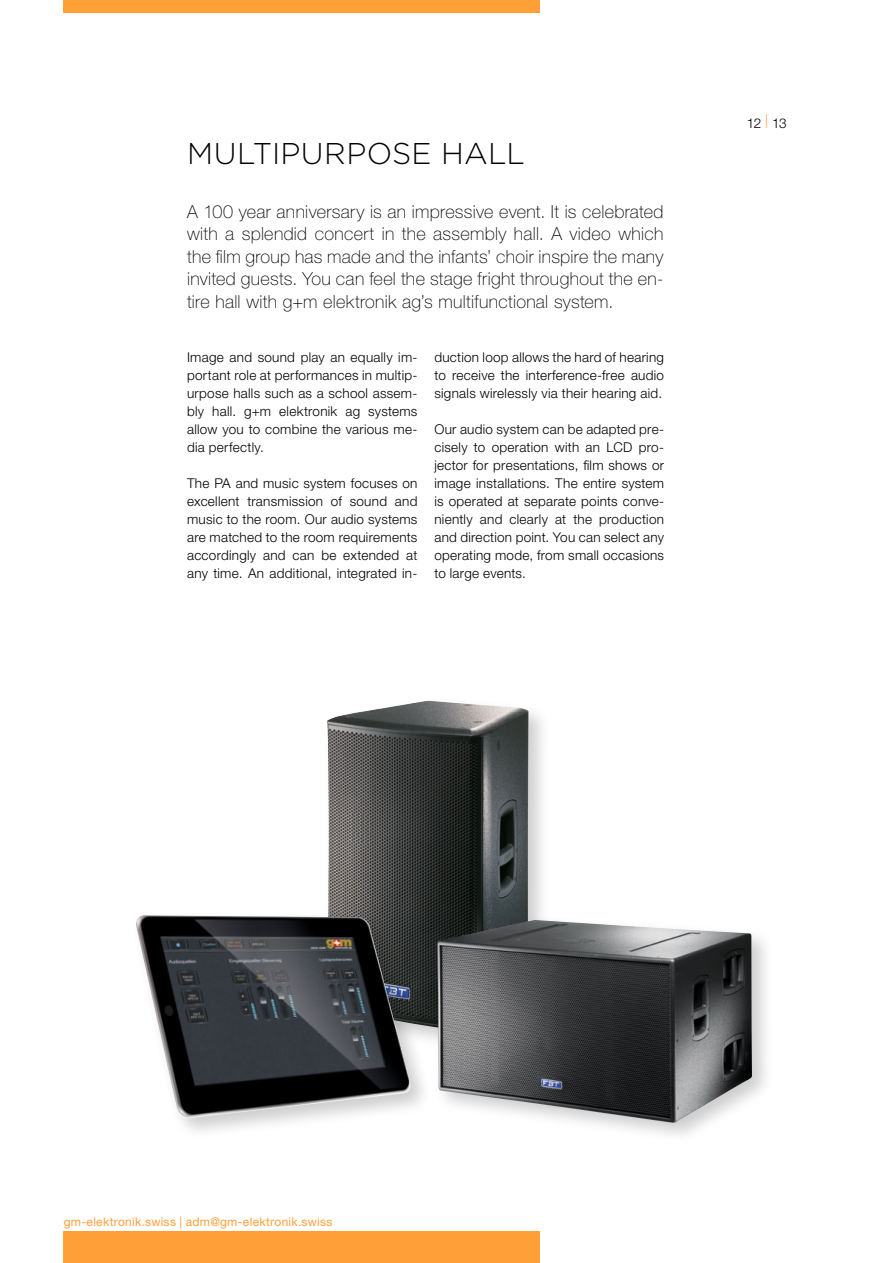
<style>
.page{position:relative;width:893px;height:1263px;background:#fff}
.page>*{position:absolute;margin:0;border:0;box-sizing:border-box;transform-origin:0 0}
.t1{font:300 30px "Gotham";letter-spacing:.01em;color:#000}
.t2{font:100 18px/22.5px "Helvetica Neue LT";letter-spacing:.015em;color:#000;text-align:justify}
.t3{font:300 13.5px/18px "Helvetica Neue LT";letter-spacing:.02em;color:#000;text-align:justify}
.t4{font:12px "Helvetica Neue LT";letter-spacing:.02em;color:#ff9f38}
</style>
<div class="page">
<div style="left:321px;top:695px;width:230px;height:351px;background:#000;opacity:.2"></div>
<img style="left:327px;top:701px;width:98px;height:172px">
<div style="left:432px;top:915px;width:342px;height:230px;background:#000;opacity:.2"></div>
<img style="left:437px;top:920px;width:315px;height:203px">
<div style="left:131px;top:910px;width:302px;height:230px;background:#000;opacity:.2"></div>
<img style="left:135px;top:915px;width:276px;height:203px">
<div style="left:64px;top:1231px;width:476px;height:32px;background:#ff9f38"></div>
<div style="left:64px;top:0;width:476px;height:13px;background:#ff9f38"></div>
<h1 class="t1" style="left:187px;top:137px;width:340px">MULTIPURPOSE HALL</h1>
<p class="t2" style="left:187px;top:200px;width:478px">A 100 year anniversary is an impressive event. It is celebrated with a splendid concert in the assembly hall. A video which the film group has made and the infants’ choir inspire the many invited guests. You can feel the stage fright throughout the en&shy;tire hall with g+m elektronik ag’s multifunctional system.</p>
<p class="t3" style="left:187px;top:347px;width:232px">Image and sound play an equally im&shy;portant role at performances in multip&shy;urpose halls such as a school assem&shy;bly hall. g+m elektronik ag systems allow you to combine the various me&shy;dia perfectly.</p>
<p class="t3" style="left:187px;top:473px;width:232px">The PA and music system focuses on excellent transmission of sound and music to the room. Our audio systems are matched to the room requirements accordingly and can be extended at any time. An additional, integrated in-</p>
<p class="t3" style="left:434px;top:347px;width:231px">duction loop allows the hard of hearing to receive the interference-free audio signals wirelessly via their hearing aid.</p>
<p class="t3" style="left:434px;top:419px;width:231px">Our audio system can be adapted pre&shy;cisely to operation with an LCD pro&shy;jector for presentations, film shows or image installations. The entire system is operated at separate points conve&shy;niently and clearly at the production and direction point. You can select any operating mode, from small occasions to large events.</p>
<p class="t3" style="left:747px;top:113px;width:41px">12 <sup>|</sup> 13</p>
<p class="t4" style="left:64px;top:1214px;width:270px">gm-elektronik.swiss | adm@gm-elektronik.swiss</p>
</div>
